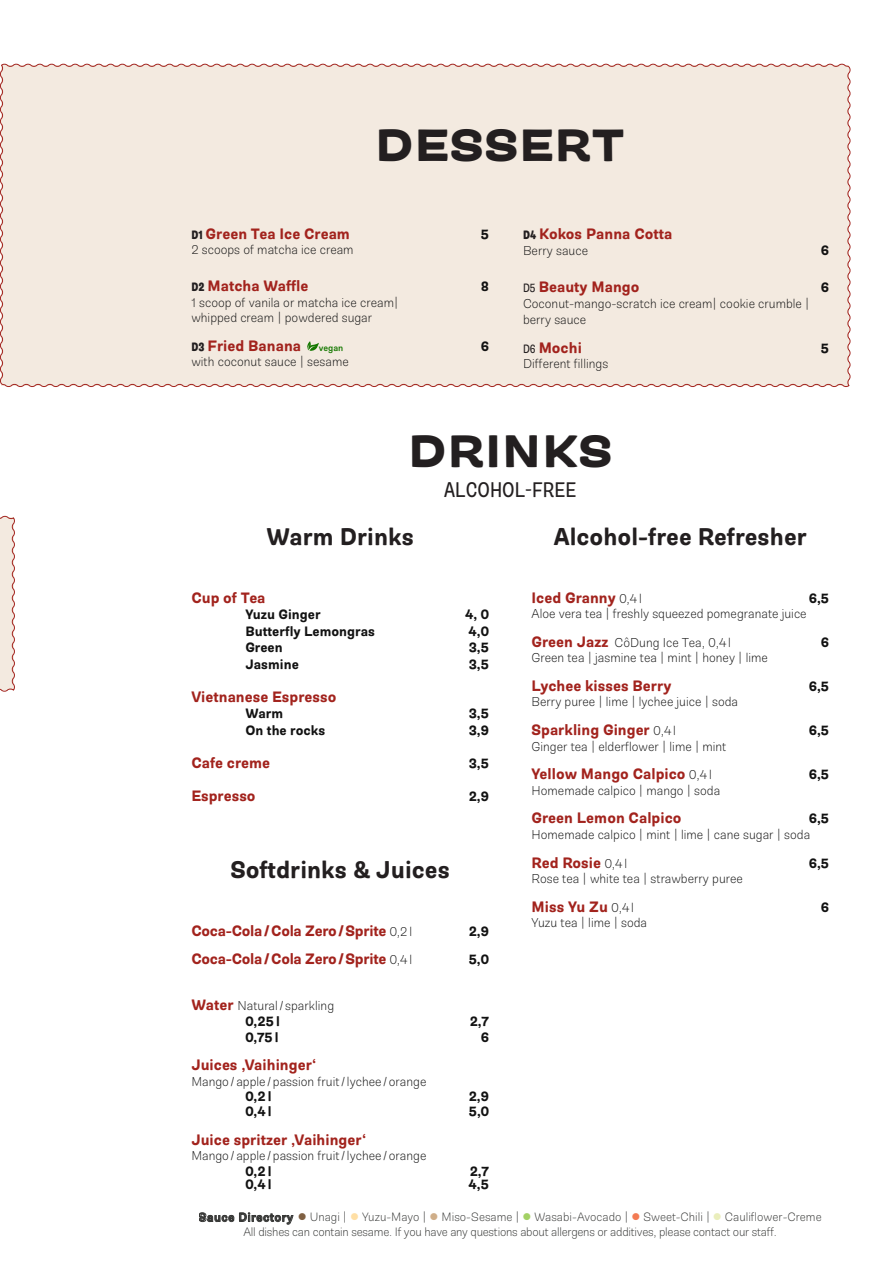
<style>
.page{position:relative;width:893px;height:1263px;background:#fff}
.page>*{position:absolute;margin:0;border:0;box-sizing:border-box;transform-origin:0 0}
.t1{font:900 expanded 45px "Guzzo";letter-spacing:.005em;color:#231f20}
.t2{font:700 24px "Guzzo";color:#231f20}
.t3{font:condensed 21px "Guzzo";letter-spacing:.005em;color:#231f20}
.t4{font:700 15px "Guzzo";color:#a2231d}
.t5{font:700 15px "Guzzo";letter-spacing:-.02em;color:#a2231d}
.t6{font:700 13.5px "Guzzo";color:#121212}
.t7{font:300 12.75px/15.3px "Guzzo";color:#121212}
.t8{font:300 12px/14.4px "Guzzo";letter-spacing:-.02em;color:#040503;text-align:center}
.s1{font-weight:900;font-stretch:condensed;font-size:12px;color:#231f20}
.s2{font-weight:600;font-size:9px;color:#147800}
.s3{font-weight:400;font-stretch:condensed;font-size:12px;color:#231f20}
.s4{font-weight:300;font-size:12.75px;color:#121212}
.s5{font-weight:700;font-size:15px;color:#a2231d}
.s6{font-weight:600}
.s7{color:#603913}
.s8{color:#ffd88f}
.s9{color:#c49a6c}
.s10{color:#8dc63f}
.s11{color:#f15a29}
.s12{color:#e5eaac}
</style>
<div class="page">
<svg style="left:0;top:515px;width:15px;height:177px;background:#ecdad1"></svg>
<div style="left:0;top:63px;width:851px;height:324px;background:#f3eae0"></div>
<svg style="left:305px;top:341px;width:14px;height:10px"></svg>
<h1 class="t1" style="left:375px;top:115px;width:251px">DESSERT</h1>
<p class="t4" style="left:191px;top:224px;width:160px"><span class="s1">D1</span> Green Tea Ice Cream</p>
<p class="t6" style="left:481px;top:225px;width:10px">5</p>
<p class="t7" style="left:191px;top:242px;width:164px">2 scoops of matcha ice cream</p>
<p class="t4" style="left:191px;top:276px;width:119px"><span class="s1">D2</span> Matcha Waffle</p>
<p class="t6" style="left:481px;top:277px;width:10px">8</p>
<p class="t7" style="left:191px;top:294px;width:208px">1 scoop of vanila or matcha ice cream| whipped cream | powdered sugar</p>
<p class="t4" style="left:191px;top:335px;width:154px"><span class="s1">D3</span> Fried Banana <span class="s2">vegan</span></p>
<p class="t6" style="left:481px;top:337px;width:10px">6</p>
<p class="t7" style="left:191px;top:353px;width:159px">with coconut sauce | sesame</p>
<p class="t4" style="left:523px;top:224px;width:151px"><span class="s1">D4</span> Kokos Panna Cotta</p>
<p class="t7" style="left:523px;top:243px;width:67px">Berry sauce</p>
<p class="t6" style="left:821px;top:241px;width:10px">6</p>
<p class="t4" style="left:523px;top:277px;width:118px"><span class="s3">D5</span> Beauty Mango</p>
<p class="t6" style="left:821px;top:278px;width:10px">6</p>
<p class="t7" style="left:523px;top:294px;width:288px;line-height:16.2px">Coconut-mango-scratch ice cream| cookie crumble | berry sauce</p>
<p class="t4" style="left:523px;top:337px;width:60px"><span class="s3">D6</span> Mochi</p>
<p class="t6" style="left:821px;top:339px;width:10px">5</p>
<p class="t7" style="left:523px;top:355px;width:87px">Different fillings</p>
<h1 class="t1" style="left:408px;top:420px;width:206px">DRINKS</h1>
<h3 class="t3" style="left:444px;top:475px;width:133px">ALCOHOL-FREE</h3>
<h2 class="t2" style="left:266px;top:520px;width:149px">Warm Drinks</h2>
<p class="t4" style="left:191px;top:587px;width:76px">Cup of Tea</p>
<p class="t6" style="left:245px;top:605px;width:77px">Yuzu Ginger</p>
<p class="t6" style="left:465px;top:605px;width:25px">4, 0</p>
<p class="t6" style="left:245px;top:622px;width:131px">Butterfly Lemongras</p>
<p class="t6" style="left:468px;top:622px;width:22px">4,0</p>
<p class="t6" style="left:245px;top:638px;width:39px">Green</p>
<p class="t6" style="left:469px;top:638px;width:22px">3,5</p>
<p class="t6" style="left:245px;top:655px;width:55px">Jasmine</p>
<p class="t6" style="left:469px;top:655px;width:22px">3,5</p>
<p class="t4" style="left:191px;top:686px;width:147px">Vietnanese Espresso</p>
<p class="t6" style="left:245px;top:704px;width:39px">Warm</p>
<p class="t6" style="left:469px;top:704px;width:22px">3,5</p>
<p class="t6" style="left:245px;top:720px;width:81px">On the rocks</p>
<p class="t6" style="left:469px;top:720px;width:22px">3,9</p>
<p class="t4" style="left:191px;top:752px;width:80px">Cafe creme</p>
<p class="t6" style="left:469px;top:753px;width:22px">3,5</p>
<p class="t4" style="left:191px;top:785px;width:66px">Espresso</p>
<p class="t6" style="left:469px;top:786px;width:22px">2,9</p>
<h2 class="t2" style="left:230px;top:853px;width:221px">Softdrinks &amp; Juices</h2>
<p class="t5" style="left:191px;top:920px;width:222px">Coca-Cola / Cola Zero / Sprite <span class="s4">0,2 l</span></p>
<p class="t6" style="left:469px;top:921px;width:22px">2,9</p>
<p class="t5" style="left:191px;top:949px;width:222px">Coca-Cola / Cola Zero / Sprite <span class="s4">0,4 l</span></p>
<p class="t6" style="left:469px;top:950px;width:22px">5,0</p>
<p class="t7" style="left:191px;top:997px;width:144px"><span class="s5">Water</span> Natural / sparkling</p>
<p class="t6" style="left:245px;top:1012px;width:36px">0,25 l</p>
<p class="t6" style="left:470px;top:1012px;width:21px">2,7</p>
<p class="t6" style="left:245px;top:1027px;width:35px">0,75 l</p>
<p class="t6" style="left:481px;top:1027px;width:10px">6</p>
<p class="t4" style="left:191px;top:1055px;width:127px">Juices ‚Vaihinger‘</p>
<p class="t7" style="left:191px;top:1073px;width:237px">Mango / apple / passion fruit / lychee / orange</p>
<p class="t6" style="left:245px;top:1087px;width:28px">0,2 l</p>
<p class="t6" style="left:469px;top:1087px;width:22px">2,9</p>
<p class="t6" style="left:245px;top:1102px;width:28px">0,4 l</p>
<p class="t6" style="left:469px;top:1102px;width:22px">5,0</p>
<p class="t4" style="left:191px;top:1129px;width:176px">Juice spritzer ‚Vaihinger‘</p>
<p class="t7" style="left:191px;top:1147px;width:237px">Mango / apple / passion fruit / lychee / orange</p>
<p class="t6" style="left:245px;top:1161px;width:28px">0,2 l</p>
<p class="t6" style="left:470px;top:1161px;width:21px">2,7</p>
<p class="t6" style="left:245px;top:1175px;width:28px">0,4 l</p>
<p class="t6" style="left:468px;top:1175px;width:22px">4,5</p>
<h2 class="t2" style="left:554px;top:520px;width:254px">Alcohol-free Refresher</h2>
<p class="t4" style="left:531px;top:587px;width:112px">Iced Granny <span class="s4">0,4 l</span></p>
<p class="t6" style="left:809px;top:589px;width:22px">6,5</p>
<p class="t7" style="left:531px;top:605px;width:277px">Aloe vera tea | freshly squeezed pomegranate juice</p>
<p class="t7" style="left:531px;top:634px;width:201px"><span class="s5">Green Jazz</span> CôDung Ice Tea, 0,4 l</p>
<p class="t6" style="left:821px;top:633px;width:10px">6</p>
<p class="t7" style="left:531px;top:649px;width:238px">Green tea | jasmine tea | mint | honey | lime</p>
<p class="t4" style="left:531px;top:675px;width:141px">Lychee kisses Berry</p>
<p class="t6" style="left:809px;top:677px;width:22px">6,5</p>
<p class="t7" style="left:531px;top:694px;width:208px">Berry puree | lime | lychee juice | soda</p>
<p class="t4" style="left:531px;top:720px;width:146px">Sparkling Ginger <span class="s4">0,4 l</span></p>
<p class="t6" style="left:809px;top:721px;width:22px">6,5</p>
<p class="t7" style="left:531px;top:738px;width:196px">Ginger tea | elderflower | lime | mint</p>
<p class="t4" style="left:531px;top:764px;width:182px">Yellow Mango Calpico <span class="s4">0,4 l</span></p>
<p class="t6" style="left:809px;top:765px;width:22px">6,5</p>
<p class="t7" style="left:531px;top:782px;width:190px">Homemade calpico | mango | soda</p>
<p class="t4" style="left:531px;top:808px;width:151px">Green Lemon Calpico</p>
<p class="t6" style="left:809px;top:809px;width:22px">6,5</p>
<p class="t7" style="left:531px;top:826px;width:280px">Homemade calpico | mint | lime | cane sugar | soda</p>
<p class="t4" style="left:531px;top:852px;width:97px">Red Rosie <span class="s4">0,4 l</span></p>
<p class="t6" style="left:809px;top:853px;width:22px">6,5</p>
<p class="t7" style="left:531px;top:870px;width:213px">Rose tea | white tea | strawberry puree</p>
<p class="t4" style="left:531px;top:896px;width:104px">Miss Yu Zu <span class="s4">0,4 l</span></p>
<p class="t6" style="left:821px;top:897px;width:10px">6</p>
<p class="t7" style="left:531px;top:914px;width:117px">Yuzu tea | lime | soda</p>
<p class="t8" style="left:199px;top:1209px;width:624px"><span class="s6">Sauce Directory</span> <span class="s7">●</span> Unagi | <span class="s8">●</span> Yuzu-Mayo | <span class="s9">●</span> Miso-Sesame | <span class="s10">●</span> Wasabi-Avocado | <span class="s11">●</span> Sweet-Chili | <span class="s12">●</span> Cauliflower-Creme<br>All dishes can contain sesame. If you have any questions about allergens or additives, please contact our staff.</p>
</div>
